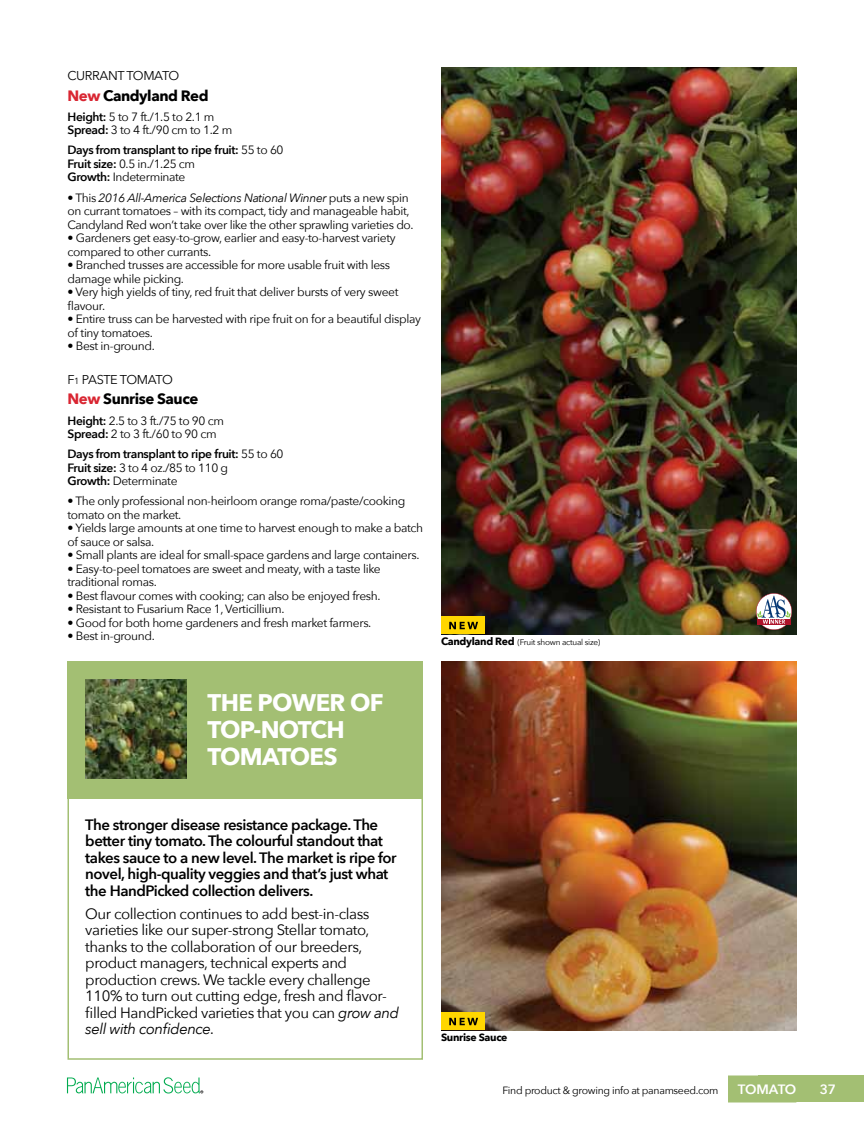
<style>
.page{position:relative;width:864px;height:1134px;background:#fff}
.page>*{position:absolute;margin:0;border:0;box-sizing:border-box;transform-origin:0 0}
.t1{font:700 24px/27px "Avenir Next";letter-spacing:-.03em;color:#fff}
.t2{font:15px/16.5px "Avenir Next";letter-spacing:-.03em;color:#000}
.t3{font:600 15px/16.5px "Avenir Next";letter-spacing:-.03em;color:#000}
.t4{font:700 15px "Avenir Next";letter-spacing:-.03em;color:#000}
.t5{font:600 13.5px "Avenir Next";color:#fff}
.t6{font:12.75px "Avenir Next";letter-spacing:-.03em;color:#000}
.t7{font:12.75px "Avenir Next";letter-spacing:-.05em;color:#000}
.t8{font:12px/13.5px "Avenir Next";letter-spacing:-.03em;color:#000}
.t9{font:600 12px/13.5px "Avenir Next";letter-spacing:-.03em;color:#000}
.t10{font:10.5px "Avenir Next";letter-spacing:-.03em;color:#000}
.t11{font:700 10.5px "Avenir Next";letter-spacing:-.03em;color:#000}
.t12{font:8.25px "Avenir Next";letter-spacing:-.03em;color:#000}
.s1{color:#d92632}
.s2{font-weight:600}
.s3{font-weight:400}
.s4{font-style:italic}
.s5{font-size:8.85px}
.s6{font-weight:700;font-size:10.5px}
</style>
<div class="page">
<div style="left:758px;top:1076px;width:106px;height:26px;background:#a3bf73"></div>
<svg style="left:67px;top:1077px;width:136px;height:16px"></svg>
<div style="left:728px;top:1076px;width:68px;height:27px;background:#a3bf73"></div>
<img style="left:441px;top:662px;width:356px;height:368px">
<img style="left:441px;top:68px;width:356px;height:566px">
<svg style="left:756px;top:593px;width:36px;height:37px"></svg>
<div style="left:441px;top:1012px;width:43px;height:18px;background:#ffd600"></div>
<svg style="left:449px;top:1018px;width:29px;height:7px"></svg>
<div style="left:441px;top:616px;width:43px;height:18px;background:#ffd600"></div>
<svg style="left:449px;top:622px;width:29px;height:7px"></svg>
<div style="left:68px;top:662px;width:355px;height:137px;background:#a3bf73"></div>
<div style="left:68px;top:775px;width:355px;height:285px;border:2px solid #a3bf73"></div>
<img style="left:86px;top:679px;width:101px;height:99px">
<p class="t6" style="left:68px;top:68px;width:113px">CURRANT TOMATO</p>
<p class="t4" style="left:68px;top:86px;width:143px"><span class="s1">New</span> Candyland Red</p>
<p class="t8" style="left:68px;top:110px;width:166px"><span class="s2">Height:</span> 5 to 7 ft./1.5 to 2.1 m<br><span class="s2">Spread:</span> 3 to 4 ft./90 cm to 1.2 m</p>
<p class="t9" style="left:68px;top:144px;width:218px">Days from transplant to ripe fruit: <span class="s3">55 to 60<br></span>Fruit size: <span class="s3">0.5 in./1.25 cm<br></span>Growth: <span class="s3">Indeterminate</span></p>
<p class="t8" style="left:68px;top:191px;width:348px">• This <span class="s4">2016 All-America Selections National Winner</span> puts a new spin on currant tomatoes – with its compact, tidy and manageable habit,<br>Candyland Red won’t take over like the other sprawling varieties do.</p>
<p class="t8" style="left:68px;top:231px;width:330px">• Gardeners get easy-to-grow, earlier and easy-to-harvest variety compared to other currants.</p>
<p class="t8" style="left:68px;top:258px;width:324px">• Branched trusses are accessible for more usable fruit with less damage while picking.</p>
<p class="t8" style="left:68px;top:285px;width:332px">• Very high yields of tiny, red fruit that deliver bursts of very sweet flavour.</p>
<p class="t8" style="left:68px;top:312px;width:355px">• Entire truss can be harvested with ripe fruit on for a beautiful display of tiny tomatoes.</p>
<p class="t8" style="left:68px;top:339px;width:89px">• Best in-ground.</p>
<p class="t7" style="left:68px;top:372px;width:107px">F<span class="s5">1</span> PASTE TOMATO</p>
<p class="t4" style="left:68px;top:390px;width:132px"><span class="s1">New</span> Sunrise Sauce</p>
<p class="t8" style="left:68px;top:414px;width:158px"><span class="s2">Height:</span> 2.5 to 3 ft./75 to 90 cm<br><span class="s2">Spread:</span> 2 to 3 ft./60 to 90 cm</p>
<p class="t9" style="left:68px;top:447px;width:218px">Days from transplant to ripe fruit: <span class="s3">55 to 60<br></span>Fruit size: <span class="s3">3 to 4 oz./85 to 110 g<br></span>Growth: <span class="s3">Determinate</span></p>
<p class="t8" style="left:68px;top:495px;width:339px">• The only professional non-heirloom orange roma/paste/cooking tomato on the market.</p>
<p class="t8" style="left:68px;top:522px;width:357px">• Yields large amounts at one time to harvest enough to make a batch of sauce or salsa.</p>
<p class="t8" style="left:68px;top:549px;width:354px">• Small plants are ideal for small-space gardens and large containers.</p>
<p class="t8" style="left:68px;top:562px;width:315px">• Easy-to-peel tomatoes are sweet and meaty, with a taste like traditional romas.</p>
<p class="t8" style="left:68px;top:589px;width:315px">• Best flavour comes with cooking; can also be enjoyed fresh.</p>
<p class="t8" style="left:68px;top:603px;width:219px">• Resistant to Fusarium Race 1, Verticillium.</p>
<p class="t8" style="left:68px;top:616px;width:305px">• Good for both home gardeners and fresh market farmers.</p>
<p class="t8" style="left:68px;top:630px;width:89px">• Best in-ground.</p>
<p class="t12" style="left:441px;top:637px;width:161px"><span class="s6">Candyland Red</span> (Fruit shown actual size)</p>
<p class="t1" style="left:208px;top:689px;width:178px">THE POWER OF<br>TOP-NOT</p>
<p class="t1" style="left:310px;top:716px;width:36px">CH</p>
<p class="t1" style="left:208px;top:743px;width:71px">TOMATOE</p>
<p class="t1" style="left:323px;top:743px;width:16px">S</p>
<p class="t3" style="left:85px;top:816px;width:313px">The stronger disease resistance package. The better tiny tomato. The colourful standout that takes sauce to a new level. The market is ripe for novel, high-quality veggies and that’s just what the HandPicked collection delivers.</p>
<p class="t2" style="left:85px;top:905px;width:315px">Our collection continues to add best-in-class varieties like our super-strong Stellar tomato, thanks to the collaboration of our breeders, product managers, technical experts and production crews. We tackle every challenge 110% to turn out cutting edge, fresh and flavor&shy;filled HandPicked varieties that you can <span class="s4">grow and sell with confidence.</span></p>
<p class="t11" style="left:441px;top:1031px;width:68px">Sunrise Sauce</p>
<p class="t10" style="left:503px;top:1084px;width:217px">Find product &amp; growing info at panamseed.com</p>
<p class="t5" style="left:738px;top:1081px;width:60px">tomato</p>
<p class="t5" style="left:820px;top:1081px;width:18px">37</p>
</div>
